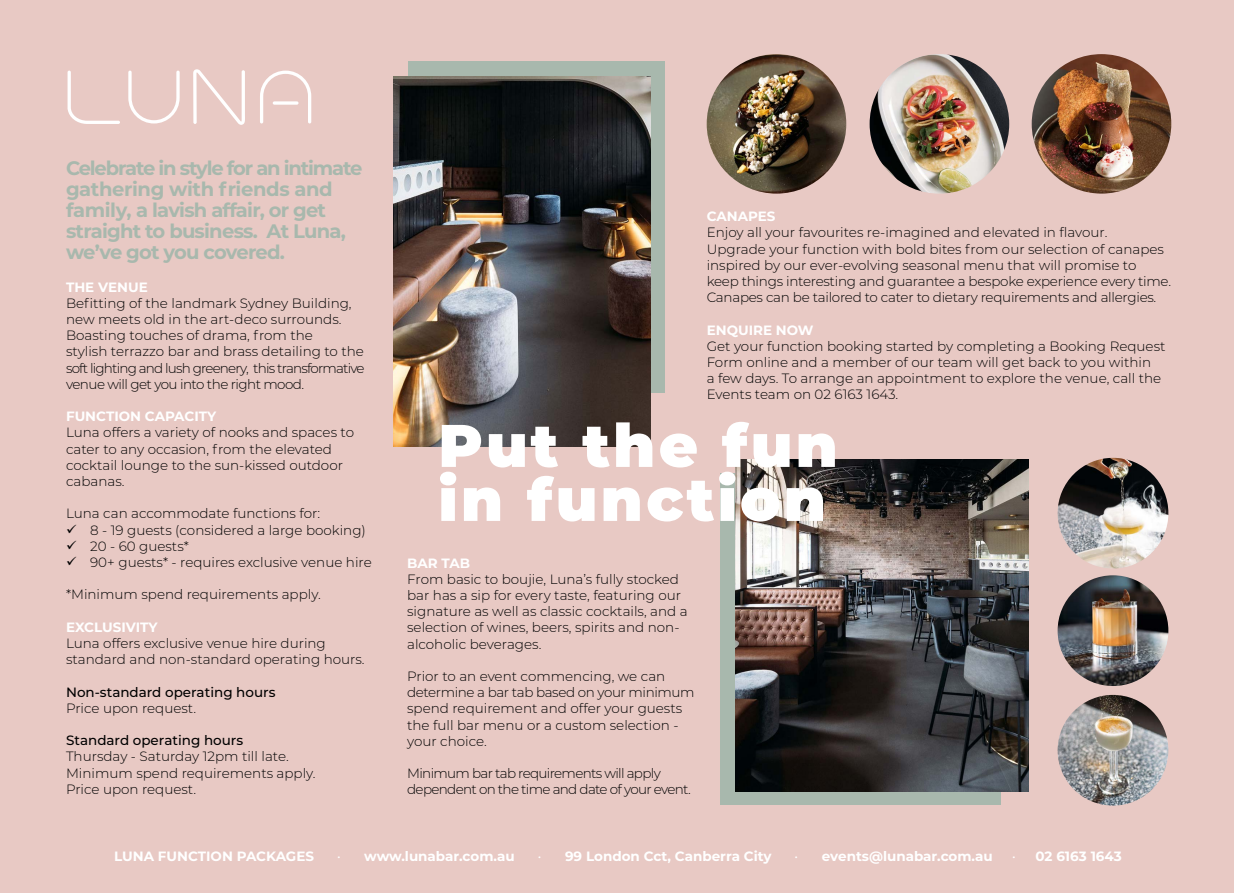
<style>
.page{position:relative;width:1234px;height:893px;background:#fff}
.page>*{position:absolute;margin:0;border:0;box-sizing:border-box;transform-origin:0 0}
.t1{font:900 60px/54px "Montserrat";letter-spacing:.05em;color:#fff}
.t2{font:700 19.5px/21px "Montserrat";letter-spacing:-.04em;color:#a8b8ad}
.t3{font:300 13.5px/16.2px "Montserrat";color:#000}
.t4{font:700 13.5px "Montserrat";color:#fff}
.t5{font:300 13.5px/16.2px "Montserrat";letter-spacing:-.05em;color:#000}
.t6{font:500 13.5px "Montserrat";color:#000}
.s1{font-weight:500}
</style>
<div class="page">
<div style="left:0;top:0;width:1233px;height:893px;background:#e8c9c4"></div>
<div style="left:408px;top:62px;width:257px;height:331px;background:#a8b8ad"></div>
<div style="left:719px;top:473px;width:281px;height:332px;background:#a8b8ad"></div>
<img style="left:735px;top:459px;width:293px;height:332px">
<img style="left:393px;top:77px;width:257px;height:369px">
<svg style="left:193px;top:69px;width:52px;height:56px"></svg>
<svg style="left:128px;top:71px;width:52px;height:52px;background:#ebd1cd"></svg>
<svg style="left:67px;top:71px;width:53px;height:53px;background:#eaceca"></svg>
<svg style="left:260px;top:71px;width:51px;height:52px;background:#ebd1cd"></svg>
<svg style="left:273px;top:101px;width:25px;height:4px"></svg>
<img style="left:1057px;top:695px;width:111px;height:111px;border-radius:55px">
<img style="left:1057px;top:575px;width:111px;height:111px;border-radius:55px">
<img style="left:1057px;top:458px;width:111px;height:110px;border-radius:55px">
<img style="left:706px;top:54px;width:140px;height:140px;border-radius:70px">
<img style="left:869px;top:54px;width:139px;height:140px;border-radius:70px">
<img style="left:1031px;top:54px;width:139px;height:140px;border-radius:70px">
<h2 class="t2" style="left:66px;top:157px;width:298px">Celebrate in style for an intimate gathering with friends and family, a lavish affair, or get straight to business. At Luna, we’ve got you covered.</h2>
<p class="t4" style="left:66px;top:277px;width:83px">THE VENUE</p>
<p class="t3" style="left:66px;top:294px;width:300px">Befitting of the landmark Sydney Building, new meets old in the art-deco surrounds.<br>Boasting touches of drama, from the<br>stylish terrazzo bar and brass detailing to the soft lighting and lush greenery, this transformative venue will get you into the right mood.</p>
<p class="t4" style="left:66px;top:407px;width:152px">FUNCTION CAPACITY</p>
<p class="t3" style="left:66px;top:424px;width:289px">Luna offers a variety of nooks and spaces to cater to any occasion, from the elevated cocktail lounge to the sun-kissed outdoor cabanas.</p>
<p class="t3" style="left:66px;top:505px;width:255px">Luna can accommodate functions for:</p>
<p class="t3" style="left:66px;top:521px;width:301px">✓ 8 - 19 guests (considered a large booking)</p>
<p class="t3" style="left:66px;top:537px;width:124px">✓ 20 - 60 guests*</p>
<p class="t3" style="left:66px;top:554px;width:307px">✓ 90+ guests* - requires exclusive venue hire</p>
<p class="t3" style="left:66px;top:586px;width:256px">*Minimum spend requirements apply.</p>
<p class="t4" style="left:66px;top:617px;width:93px">EXCLUSIVITY</p>
<p class="t3" style="left:66px;top:635px;width:300px">Luna offers exclusive venue hire during standard and non-standard operating hours.</p>
<p class="t6" style="left:66px;top:682px;width:211px">Non‐standard operating hours</p>
<p class="t3" style="left:66px;top:699px;width:132px">Price upon request.</p>
<p class="t6" style="left:66px;top:731px;width:179px">Standard operating hours</p>
<p class="t3" style="left:66px;top:748px;width:251px">Thursday - Saturday 12pm till late.<br>Minimum spend requirements apply.<br>Price upon request.</p>
<p class="t4" style="left:706px;top:207px;width:70px">CANAPES</p>
<p class="t3" style="left:706px;top:224px;width:466px">Enjoy all your favourites re-imagined and elevated in flavour.<br>Upgrade your function with bold bites from our selection of canapes inspired by our ever-evolving seasonal menu that will promise to keep things interesting and guarantee a bespoke experience every time.<br>Canapes can be tailored to cater to dietary requirements and allergies.</p>
<p class="t4" style="left:706px;top:320px;width:108px">ENQUIRE NOW</p>
<p class="t3" style="left:706px;top:337px;width:460px">Get your function booking started by completing a Booking Request Form online and a member of our team will get back to you within<br>a few days. To arrange an appointment to explore the venue, call the Events team on 02 6163 1643.</p>
<h1 class="t1" style="left:438px;top:415px;width:401px">Put the fun in function</h1>
<p class="t4" style="left:407px;top:553px;width:64px">BAR TAB</p>
<p class="t3" style="left:407px;top:570px;width:282px">From basic to boujie, Luna’s fully stocked bar has a sip for every taste, featuring our signature as well as classic cocktails, and a selection of wines, beers, spirits and non&shy;alcoholic beverages.</p>
<p class="t3" style="left:407px;top:668px;width:289px">Prior to an event commencing, we can determine a bar tab based on your minimum spend requirement and offer your guests the full bar menu or a custom selection - your choice.</p>
<p class="t5" style="left:407px;top:765px;width:285px">Minimum bar tab requirements will apply dependent on the time and date of your event.</p>
<p class="t4" style="left:114px;top:846px;width:201px">LUNA FUNCTION PACKAGES</p>
<p class="t4" style="left:337px;top:846px;width:179px"><span class="s1">·</span> www.lunabar.com.au</p>
<p class="t4" style="left:537px;top:846px;width:235px"><span class="s1">·</span> 99 London Cct, Canberra City</p>
<p class="t4" style="left:794px;top:846px;width:200px"><span class="s1">·</span> events@lunabar.com.au</p>
<p class="t4" style="left:1011px;top:846px;width:111px"><span class="s1">·</span> 02 6163 1643</p>
</div>
